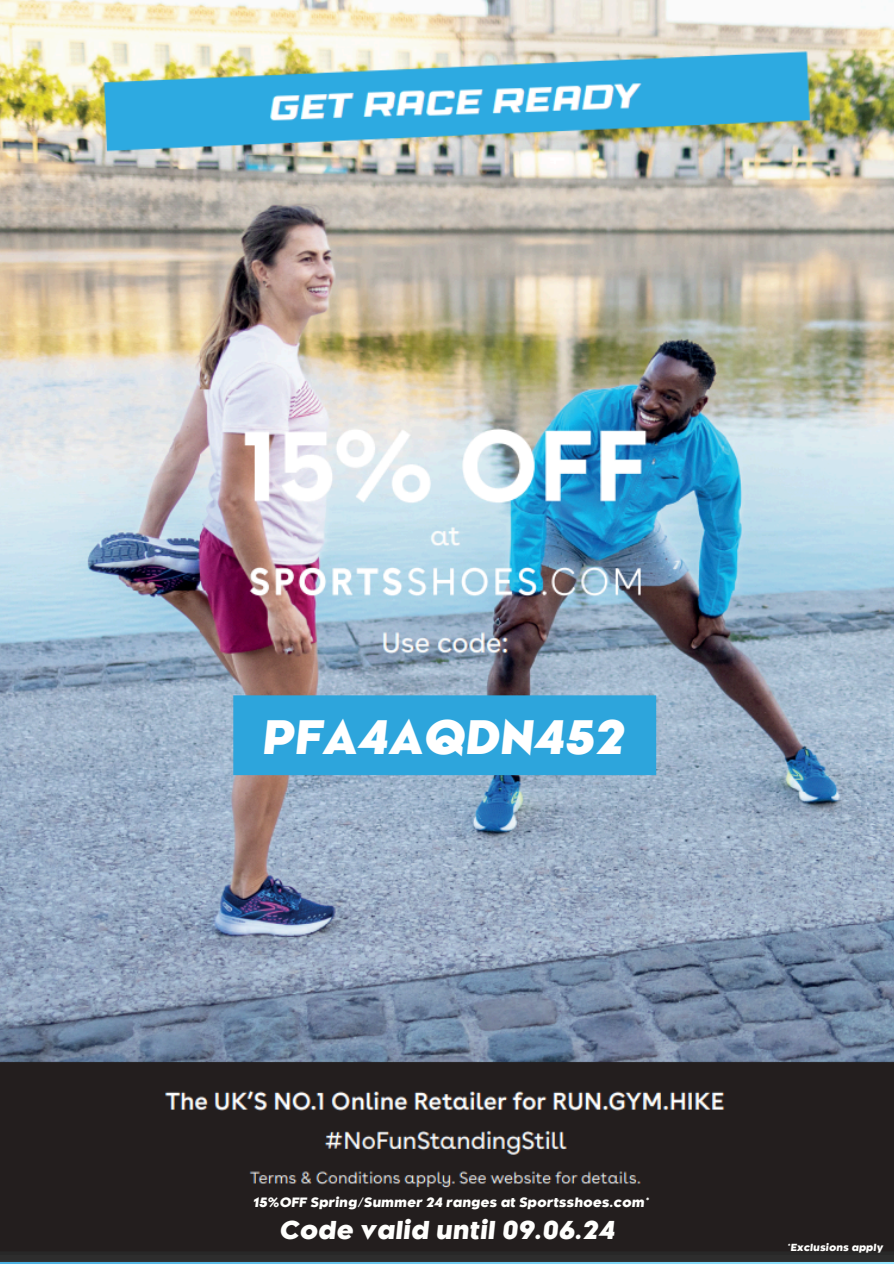
<style>
.page{position:relative;width:894px;height:1264px;background:#fff}
.page>*{position:absolute;margin:0;border:0;box-sizing:border-box;transform-origin:0 0}
.t1{font:italic 800 45px "Kessel 105";color:#fff}
.t2{font:italic 800 24.15px "Kessel 105";color:#fffffd}
.t3{font:italic 800 12.6px "Kessel 105";color:#fffffd}
.t4{font:italic 800 9.6px "Kessel 105";color:#fffffd}
</style>
<div class="page">
<img style="left:0;top:0;width:893px;height:1261px">
<h1 class="t1" style="left:261px;top:711px;width:364px">PFA4AQDN452</h1>
<h2 class="t3" style="left:253px;top:1194px;width:397px">15% OFF Spring/Summer 24 ranges at Sportsshoes.com*</h2>
<h3 class="t2" style="left:279px;top:1216px;width:337px">Code valid until 09.06.24</h3>
<p class="t4" style="left:786px;top:1241px;width:98px">*Exclusions apply</p>
</div>
